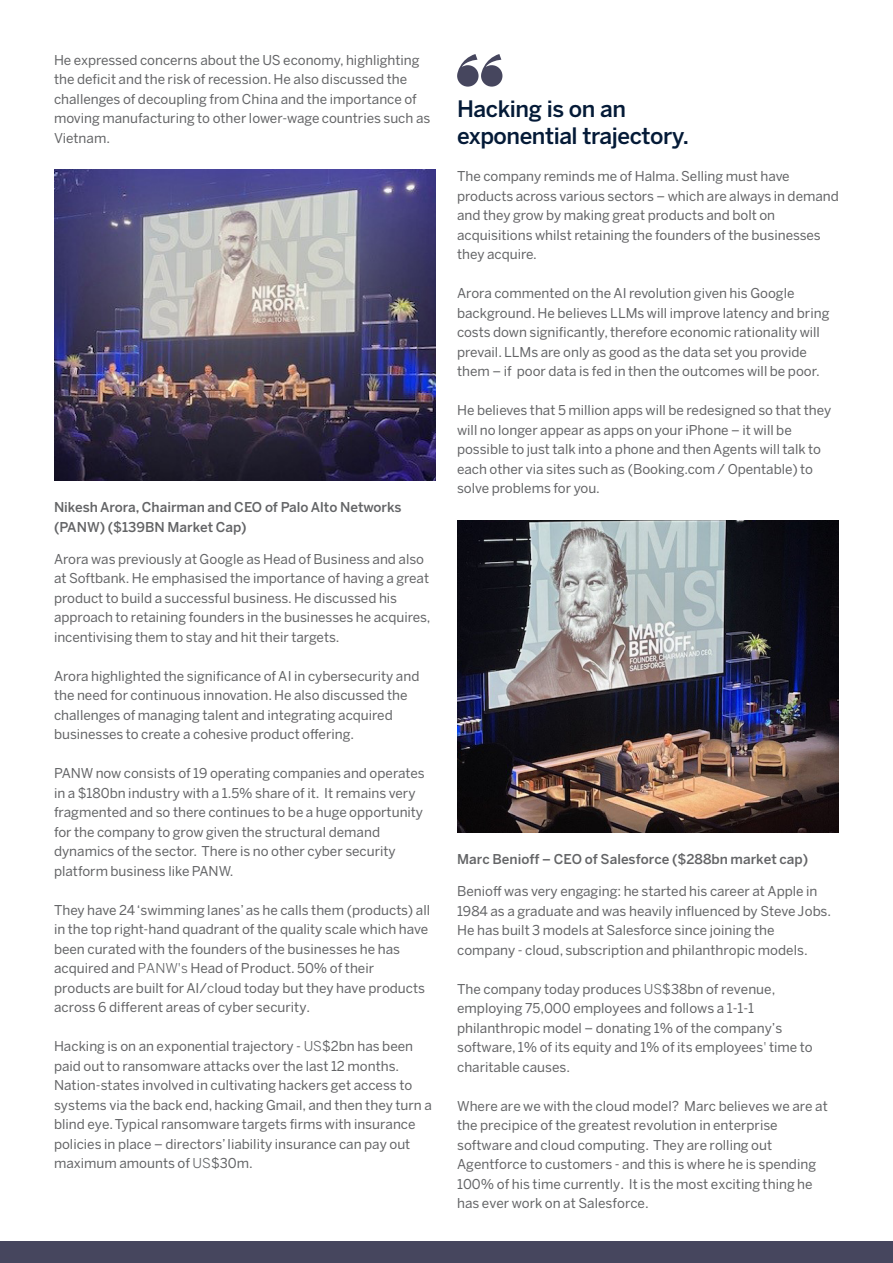
<style>
.page{position:relative;width:893px;height:1263px;background:#fff}
.page>*{position:absolute;margin:0;border:0;box-sizing:border-box;transform-origin:0 0}
.t1{font:500 22.5px/27px "Benton Sans";letter-spacing:-.02em;color:#041a37}
.t2{font:13.5px/19.5px "Benton Sans";color:#636466}
.t3{font:500 13.5px/19.5px "Benton Sans";color:#636466}
.s1{font-style:inherit}
</style>
<div class="page">
<img style="left:54px;top:169px;width:382px;height:311px">
<img style="left:457px;top:521px;width:382px;height:311px">
<svg style="left:457px;top:54px;width:45px;height:33px"></svg>
<div style="left:0;top:1242px;width:893px;height:21px;background:#46465e"></div>
<p class="t2" style="left:54px;top:50px;width:378px">He expressed concerns about the US economy, highlighting the deficit and the risk of recession. He also discussed the challenges of decoupling from China and the importance of moving manufacturing to other lower-wage countries such as Vietnam.</p>
<p class="t3" style="left:54px;top:497px;width:349px">Nikesh Arora, Chairman and CEO of Palo Alto Networks (PANW) ($139BN Market Cap)</p>
<p class="t2" style="left:54px;top:549px;width:378px">Arora was previously at Google as Head of Business and also at Softbank. He emphasised the importance of having a great product to build a successful business. He discussed his approach to retaining founders in the businesses he acquires, incentivising them to stay and hit their targets.</p>
<p class="t2" style="left:54px;top:666px;width:367px">Arora highlighted the significance of AI in cybersecurity and the need for continuous innovation. He also discussed the challenges of managing talent and integrating acquired businesses to create a cohesive product offering.</p>
<p class="t2" style="left:54px;top:763px;width:372px">PANW now consists of 19 operating companies and operates in a $180bn industry with a 1.5% share of it. It remains very fragmented and so there continues to be a huge opportunity for the company to grow given the structural demand dynamics of the sector. There is no other cyber security platform business like PANW.</p>
<p class="t2" style="left:54px;top:900px;width:378px">They have 24 ‘swimming lanes’ as he calls them (products) all in the top right-hand quadrant of the quality scale which have been curated with the founders of the businesses he has acquired and <span class="s1">PANW's</span> Head of Product. 50% of their products are built for AI/<span class="s1">c</span>loud today but they have products across 6 different areas of cyber security.</p>
<p class="t2" style="left:54px;top:1036px;width:379px">Hacking is on an exponential trajectory - <span class="s1">US</span>$2bn has been paid out to ransomware attacks over the last 12 months.<br>Nation-states involved in cultivating hackers get access to systems via the back end, hacking Gmail, and then they turn a blind eye. Typical ransomware targets firms with insurance policies in place – directors’ liability insurance can pay out maximum amounts of <span class="s1">US</span>$30m.</p>
<h1 class="t1" style="left:457px;top:95px;width:233px">Hacking is on an exponential trajectory.</h1>
<p class="t2" style="left:457px;top:166px;width:383px">The company reminds me of Halma. Selling must have products across various sectors – which are always in demand and they grow by making great products and bolt on acquisitions whilst retaining the founders of the businesses they acquire.</p>
<p class="t2" style="left:457px;top:283px;width:374px">Arora commented on the AI revolution given his Google background. He believes LLMs will improve latency and bring costs down significantly, therefore economic rationality will prevail. LLMs are only as good as the data set you provide them – if poor data is fed in then the outcomes will be poor.</p>
<p class="t2" style="left:457px;top:400px;width:376px">He believes that 5 million apps will be redesigned so that they will no longer appear as apps on your iPhone – it will be possible to just talk into a phone and then Agents will talk to each other via sites such as (Booking.com / Opentable) to solve problems for you.</p>
<p class="t3" style="left:457px;top:849px;width:353px">Marc Benioff – CEO of Salesforce ($288bn market cap)</p>
<p class="t2" style="left:457px;top:881px;width:375px">Benioff was very engaging: he started his career at Apple in 1984 as a graduate and was heavily influenced by Steve Jobs.<br>He has built 3 models at Salesforce since joining the company - cloud, subscription and philanthropic models.</p>
<p class="t2" style="left:457px;top:979px;width:357px">The company today produces <span class="s1">US</span>$38bn of revenue, employing 75,000 employees and follows a 1-1-1 philanthropic model – donating 1% of the company’s software, 1% of its equity and 1% of its employees<span class="s1">'</span> time to charitable causes.</p>
<p class="t2" style="left:457px;top:1096px;width:372px">Where are we with the cloud model? Marc believes we are at the precipice of the greatest revolution in enterprise software and cloud computing. They are rolling out Agentforce to customers - and this is where he is spending 100% of his time currently. It is the most exciting thing he has ever work on at Salesforce.</p>
</div>
